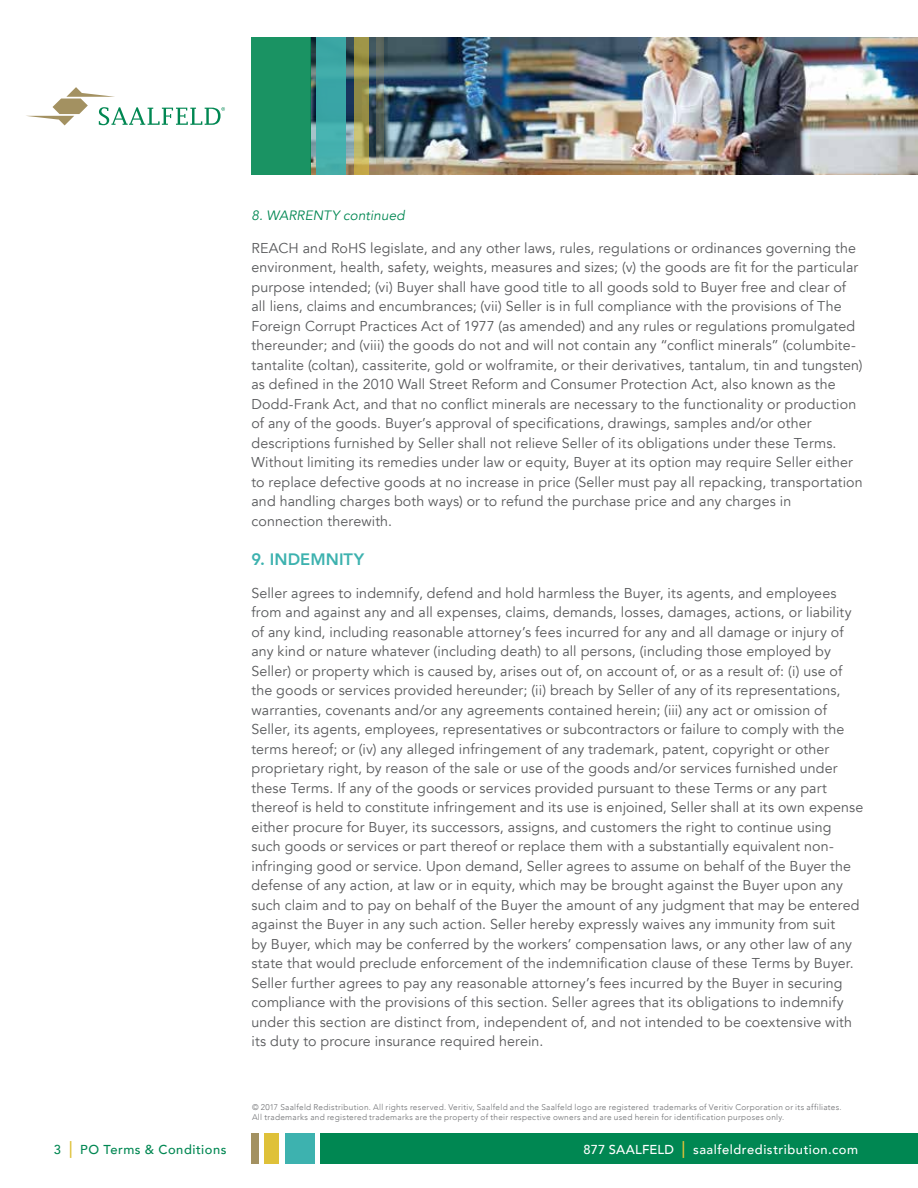
<style>
.page{position:relative;width:918px;height:1188px;background:#fff}
.page>*{position:absolute;margin:0;border:0;box-sizing:border-box;transform-origin:0 0}
.t1{font:800 16.5px "Avenir";letter-spacing:.005em;color:#3db2af}
.t2{font:14.25px/19.5px "Avenir";letter-spacing:.01em;color:#58595b}
.t3{font:italic 13.5px "Avenir";letter-spacing:.01em;color:#008752}
.t4{font:500 12.9px "Avenir";letter-spacing:.04em;color:#fff}
.t5{font:500 12.9px "Avenir";letter-spacing:.04em;color:#008752}
.t6{font:300 8.25px/9.9px "Avenir";letter-spacing:.035em;color:#6d6e71}
.s1{font-family:"Arial";font-weight:400;font-size:18px;color:#dfc139}
</style>
<div class="page">
<div style="left:285px;top:1133px;width:30px;height:31px;background:#3db2af"></div>
<div style="left:321px;top:1133px;width:597px;height:31px;background:#008752"></div>
<div style="left:265px;top:1133px;width:14px;height:31px;background:#dfc139"></div>
<div style="left:251px;top:1133px;width:8px;height:31px;background:#a39161"></div>
<img style="left:311px;top:38px;width:607px;height:137px">
<div style="left:317px;top:38px;width:29px;height:137px;background:linear-gradient(to bottom,#37a3a3,#46b0ae)"></div>
<div style="left:251px;top:38px;width:60px;height:137px;background:#1a9363"></div>
<svg style="left:354px;top:38px;width:15px;height:137px;background:#a59b4e"></svg>
<svg style="left:377px;top:38px;width:7px;height:137px"></svg>
<svg style="left:26px;top:87px;width:199px;height:38px"></svg>
<p class="t3" style="left:251px;top:207px;width:155px">8. WARRENTY continued</p>
<p class="t2" style="left:251px;top:238px;width:613px">REACH and RoHS legislate, and any other laws, rules, regulations or ordinances governing the environment, health, safety, weights, measures and sizes; (v) the goods are fit for the particular purpose intended; (vi) Buyer shall have good title to all goods sold to Buyer free and clear of all liens, claims and encumbrances; (vii) Seller is in full compliance with the provisions of The Foreign Corrupt Practices Act of 1977 (as amended) and any rules or regulations promulgated thereunder; and (viii) the goods do not and will not contain any “conflict minerals” (columbite&shy;tantalite (coltan), cassiterite, gold or wolframite, or their derivatives, tantalum, tin and tungsten) as defined in the 2010 Wall Street Reform and Consumer Protection Act, also known as the Dodd-Frank Act, and that no conflict minerals are necessary to the functionality or production of any of the goods. Buyer’s approval of specifications, drawings, samples and/or other descriptions furnished by Seller shall not relieve Seller of its obligations under these Terms.<br>Without limiting its remedies under law or equity, Buyer at its option may require Seller either to replace defective goods at no increase in price (Seller must pay all repacking, transportation and handling charges both ways) or to refund the purchase price and any charges in connection therewith.</p>
<p class="t1" style="left:251px;top:546px;width:114px">9. INDEMNITY</p>
<p class="t2" style="left:251px;top:583px;width:614px">Seller agrees to indemnify, defend and hold harmless the Buyer, its agents, and employees from and against any and all expenses, claims, demands, losses, damages, actions, or liability of any kind, including reasonable attorney’s fees incurred for any and all damage or injury of any kind or nature whatever (including death) to all persons, (including those employed by Seller) or property which is caused by, arises out of, on account of, or as a result of: (i) use of the goods or services provided hereunder; (ii) breach by Seller of any of its representations, warranties, covenants and/or any agreements contained herein; (iii) any act or omission of Seller, its agents, employees, representatives or subcontractors or failure to comply with the terms hereof; or (iv) any alleged infringement of any trademark, patent, copyright or other proprietary right, by reason of the sale or use of the goods and/or services furnished under these Terms. If any of the goods or services provided pursuant to these Terms or any part thereof is held to constitute infringement and its use is enjoined, Seller shall at its own expense either procure for Buyer, its successors, assigns, and customers the right to continue using such goods or services or part thereof or replace them with a substantially equivalent non&shy;infringing good or service. Upon demand, Seller agrees to assume on behalf of the Buyer the defense of any action, at law or in equity, which may be brought against the Buyer upon any such claim and to pay on behalf of the Buyer the amount of any judgment that may be entered against the Buyer in any such action. Seller hereby expressly waives any immunity from suit<br>by Buyer, which may be conferred by the workers’ compensation laws, or any other law of any state that would preclude enforcement of the indemnification clause of these Terms by Buyer.<br>Seller further agrees to pay any reasonable attorney’s fees incurred by the Buyer in securing compliance with the provisions of this section. Seller agrees that its obligations to indemnify under this section are distinct from, independent of, and not intended to be coextensive with its duty to procure insurance required herein.</p>
<p class="t6" style="left:252px;top:1102px;width:591px">© 2017 Saalfeld Redistribution. All rights reserved. Veritiv, Saalfeld and the Saalfeld logo are registered trademarks of Veritiv Corporation or its affiliates.<br>All trademarks and registered trademarks are the property of their respective owners and are used herein for identification purposes only.</p>
<p class="t5" style="left:54px;top:1138px;width:174px">3 <span class="s1">|</span> PO Terms &amp; Conditions</p>
<p class="t4" style="left:584px;top:1138px;width:276px">877 SAALFELD <span class="s1">|</span> saalfeldredistribution.com</p>
</div>
